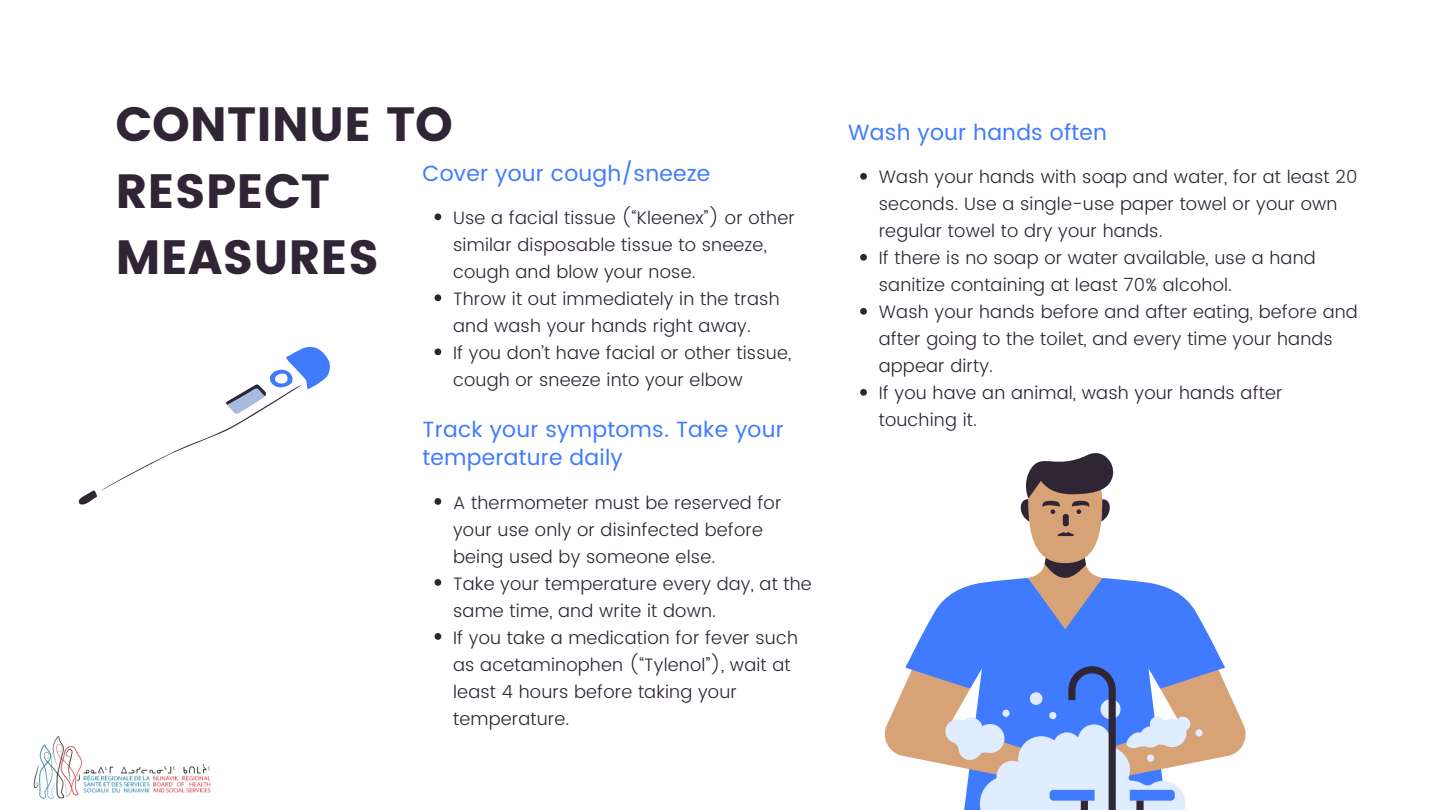
<style>
.page{position:relative;width:1440px;height:810px;background:#fff}
.page>*{position:absolute;margin:0;border:0;box-sizing:border-box;transform-origin:0 0}
.t1{font:48px/66.8px "Poppins";color:#2f2535}
.t2{font:22px/28.5px "Poppins";letter-spacing:.01em;color:#407bff}
.t3{font:300 18px/27px "Poppins";letter-spacing:.01em;color:#2f2535}
</style>
<div class="page">
<svg style="left:885px;top:599px;width:361px;height:166px"></svg>
<svg style="left:945px;top:453px;width:258px;height:357px"></svg>
<svg style="left:435px;top:213px;width:6px;height:7px"></svg>
<svg style="left:435px;top:294px;width:6px;height:7px"></svg>
<svg style="left:435px;top:348px;width:6px;height:7px"></svg>
<svg style="left:860px;top:173px;width:7px;height:7px"></svg>
<svg style="left:860px;top:254px;width:7px;height:7px"></svg>
<svg style="left:860px;top:308px;width:7px;height:7px"></svg>
<svg style="left:860px;top:389px;width:7px;height:7px"></svg>
<svg style="left:79px;top:347px;width:251px;height:158px"></svg>
<svg style="left:435px;top:498px;width:6px;height:7px"></svg>
<svg style="left:435px;top:579px;width:6px;height:7px"></svg>
<svg style="left:435px;top:633px;width:6px;height:7px"></svg>
<img style="left:33px;top:736px;width:178px;height:63px">
<h1 class="t1" style="left:115px;top:91px;width:339px">CONTINUE TO<br>RESPECT<br>MEASURES</h1>
<p class="t2" style="left:423px;top:159px;width:289px">Cover your cough/sneeze</p>
<p class="t3" style="left:453px;top:204px;width:343px">Use a facial tissue (“Kleenex”) or other similar disposable tissue to sneeze, cough and blow your nose.<br>Throw it out immediately in the trash and wash your hands right away.<br>If you don’t have facial or other tissue, cough or sneeze into your elbow</p>
<p class="t2" style="left:423px;top:415px;width:363px">Track your symptoms. Take your temperature daily</p>
<p class="t3" style="left:453px;top:489px;width:360px">A thermometer must be reserved for your use only or disinfected before being used by someone else.<br>Take your temperature every day, at the same time, and write it down.<br>If you take a medication for fever such as acetaminophen (“Tylenol”), wait at least 4 hours before taking your temperature.</p>
<p class="t2" style="left:848px;top:118px;width:260px">Wash your hands often</p>
<p class="t3" style="left:879px;top:164px;width:481px">Wash your hands with soap and water, for at least 20 seconds. Use a single-use paper towel or your own regular towel to dry your hands.<br>If there is no soap or water available, use a hand sanitize containing at least 70% alcohol.<br>Wash your hands before and after eating, before and after going to the toilet, and every time your hands appear dirty.<br>If you have an animal, wash your hands after touching it.</p>
</div>
